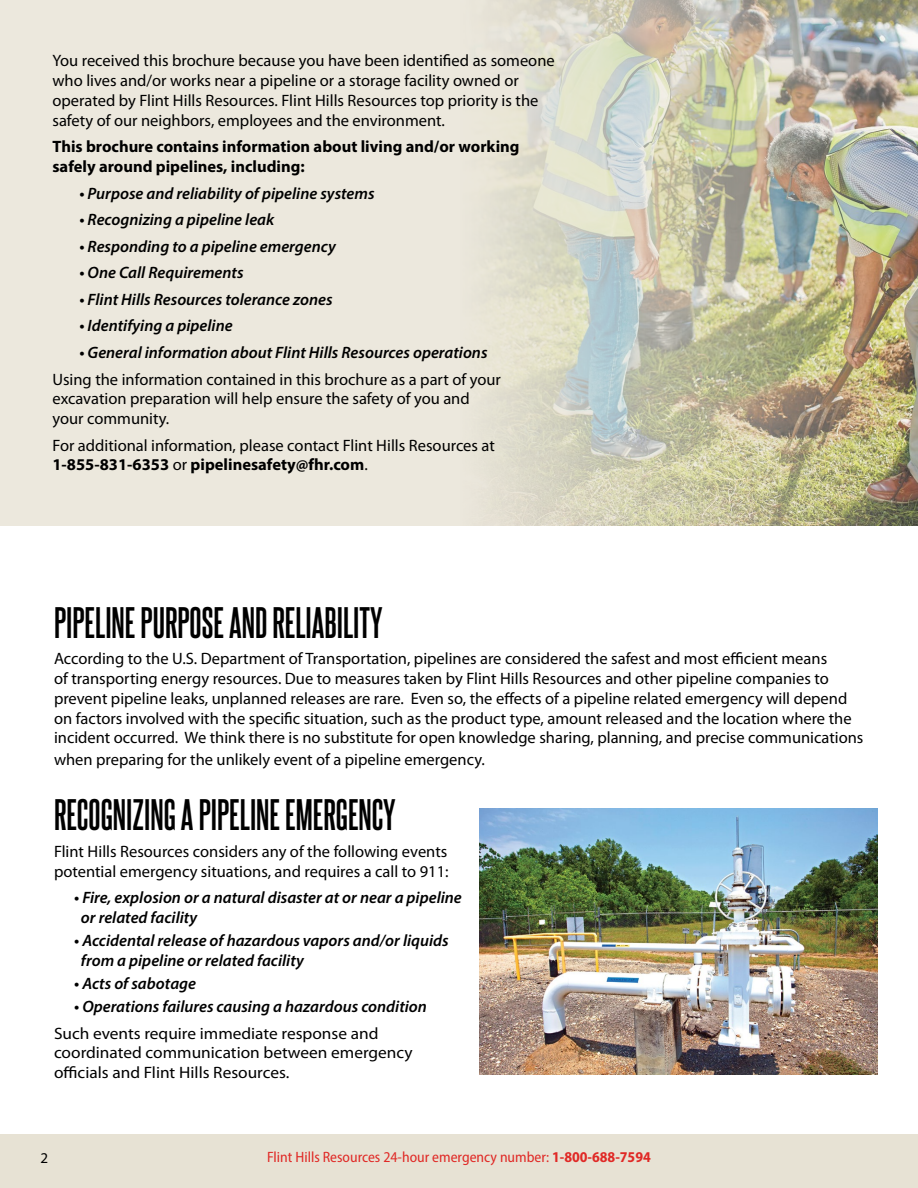
<style>
.page{position:relative;width:918px;height:1188px;background:#fff}
.page>*{position:absolute;margin:0;border:0;box-sizing:border-box;transform-origin:0 0}
.t1{font:700 37.5px "Steelfish Rg";color:#000}
.t2{font:16.5px/19.8px "Myriad Pro";color:#000}
.t3{font:italic 600 16.5px/19.8px "Myriad Pro";color:#000}
.t4{font:16.5px/19.8px "Myriad Pro";color:#000;scale:1.05 1}
.t5{font:700 16.5px/19.8px "Myriad Pro";color:#000}
.t6{font:semi-condensed 15px "Myriad Pro";color:#e02926}
.t7{font:15px "Myriad Pro";color:#000}
.s1{font-weight:700}
</style>
<div class="page">
<div style="left:0;top:1134px;width:918px;height:54px;background:#e7e2d4"></div>
<div style="left:0;top:0;width:918px;height:526px;background:#ece8dd"></div>
<img style="left:486px;top:0;width:432px;height:526px">
<img style="left:480px;top:808px;width:398px;height:267px">
<p class="t2" style="left:52px;top:51px;width:504px">You received this brochure because you have been identified as someone who lives and/or works near a pipeline or a storage facility owned or operated by Flint Hills Resources. Flint Hills Resources top priority is the safety of our neighbors, employees and the environment.</p>
<p class="t5" style="left:52px;top:136px;width:469px">This brochure contains information about living and/or working safely around pipelines, including:</p>
<p class="t3" style="left:79px;top:183px;width:297px">• Purpose and reliability of pipeline systems</p>
<p class="t3" style="left:79px;top:209px;width:196px">• Recognizing a pipeline leak</p>
<p class="t3" style="left:79px;top:236px;width:258px">• Responding to a pipeline emergency</p>
<p class="t3" style="left:79px;top:262px;width:166px">• One Call Requirements</p>
<p class="t3" style="left:79px;top:289px;width:255px">• Flint Hills Resources tolerance zones</p>
<p class="t3" style="left:79px;top:316px;width:155px">• Identifying a pipeline</p>
<p class="t3" style="left:79px;top:342px;width:410px">• General information about Flint Hills Resources operations</p>
<p class="t2" style="left:52px;top:369px;width:450px">Using the information contained in this brochure as a part of your excavation preparation will help ensure the safety of you and your community.</p>
<p class="t2" style="left:52px;top:435px;width:444px">For additional information, please contact Flint Hills Resources at<br><span class="s1">1-855-831-6353</span> or <span class="s1">pipelinesafety@fhr.com</span>.</p>
<h1 class="t1" style="left:54px;top:599px;width:330px">PIPELINE PURPOSE AND RELIABILITY</h1>
<p class="t2" style="left:54px;top:649px;width:811px">According to the U.S. Department of Transportation, pipelines are considered the safest and most efficient means<br>of transporting energy resources. Due to measures taken by Flint Hills Resources and other pipeline companies to prevent pipeline leaks, unplanned releases are rare. Even so, the effects of a pipeline related emergency will depend on factors involved with the specific situation, such as the product type, amount released and the location where the incident occurred. We think there is no substitute for open knowledge sharing, planning, and precise communications</p>
<p class="t2" style="left:54px;top:749px;width:432px">when preparing for the unlikely event of a pipeline emergency.</p>
<h1 class="t1" style="left:54px;top:792px;width:343px">RECOGNIZING A PIPELINE EMERGENCY</h1>
<p class="t2" style="left:54px;top:841px;width:396px">Flint Hills Resources considers any of the following events potential emergency situations, and requires a call to 911:</p>
<p class="t3" style="left:81px;top:887px;width:382px;text-indent:-7px">• Fire, explosion or a natural disaster at or near a pipeline or related facility</p>
<p class="t3" style="left:81px;top:930px;width:369px;text-indent:-7px">• Accidental release of hazardous vapors and/or liquids from a pipeline or related facility</p>
<p class="t3" style="left:74px;top:973px;width:123px">• Acts of sabotage</p>
<p class="t3" style="left:74px;top:996px;width:354px">• Operations failures causing a hazardous condition</p>
<p class="t4" style="left:54px;top:1023px;width:343px">Such events require immediate response and coordinated communication between emergency officials and Flint Hills Resources.</p>
<p class="t7" style="left:40px;top:1148px;width:9px">2</p>
<p class="t6" style="left:267px;top:1148px;width:385px">Flint Hills Resources 24-hour emergency number: <span class="s1">1-800-688-7594</span></p>
</div>
